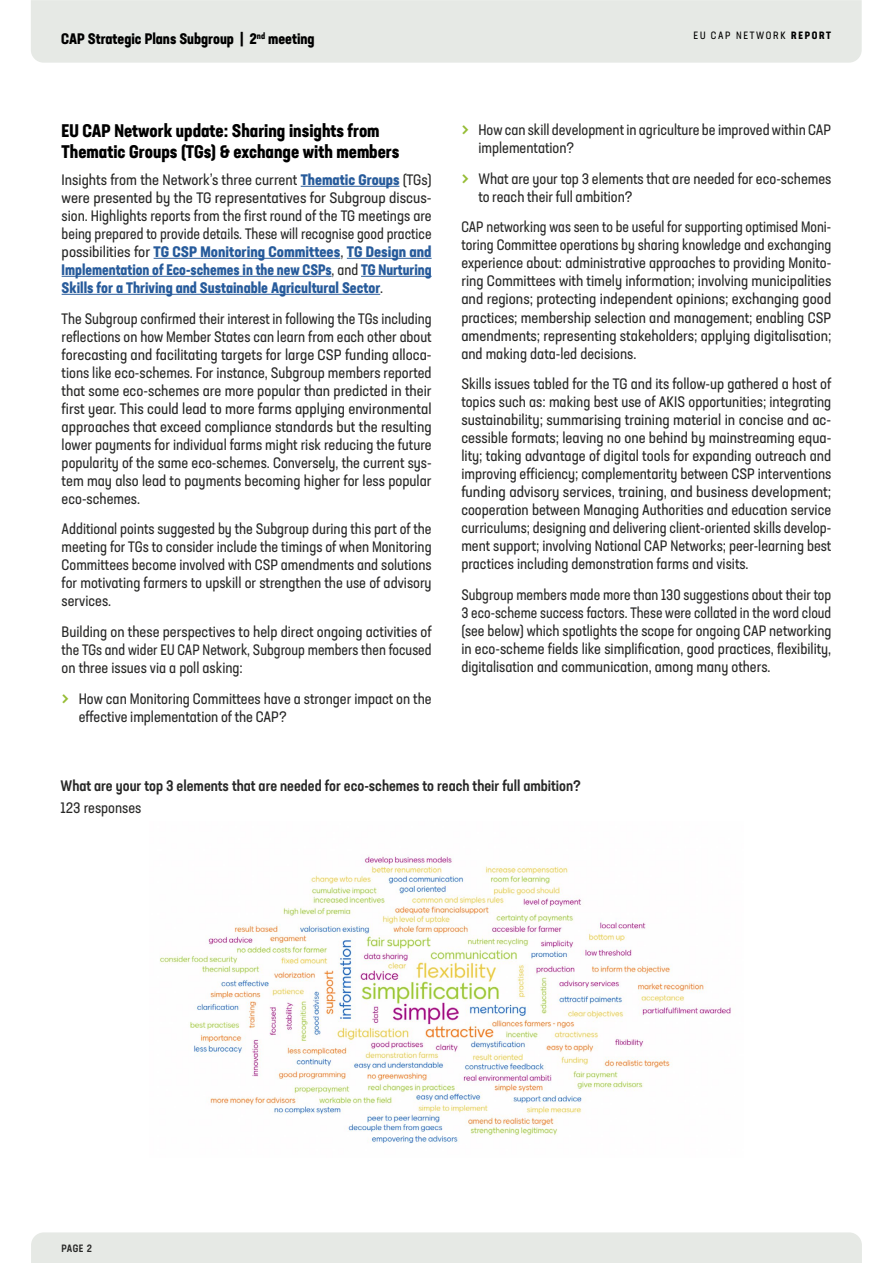
<style>
.page{position:relative;width:893px;height:1263px;background:#fff}
.page>*{position:absolute;margin:0;border:0;box-sizing:border-box;transform-origin:0 0}
.t1{font:700 condensed 18px/21px "Neusa Next Std";color:#000}
.t2{font:condensed 15px/18px "Neusa Next Std";color:#282827;text-align:justify}
.t3{font:condensed 15px/18px "Neusa Next Std";color:#282827;text-align:justify;scale:.96 1}
.t4{font:500 condensed 15px "Neusa Next Std";color:#282827}
.t5{font:700 condensed 15px "Neusa Next Std";color:#000}
.t6{font:condensed 10.5px "Neusa Next Std";letter-spacing:.16em;color:#000}
.t7{font:500 condensed 10.5px "Neusa Next Std";color:#282827}
.s1{font-weight:700}
.s2{font-weight:700;color:#275b9b}
.s3{font-size:22.5px;color:#95bc34}
</style>
<div class="page">
<div style="left:31px;top:0;width:831px;height:63px;background:#e6e9e5"></div>
<div style="left:31px;top:1232px;width:831px;height:31px;background:#e6e9e5"></div>
<hr style="left:301px;top:186px;width:98px;height:1px;background:#275b9b">
<hr style="left:154px;top:258px;width:186px;height:1px;background:#275b9b">
<hr style="left:347px;top:258px;width:85px;height:1px;background:#275b9b">
<hr style="left:62px;top:276px;width:270px;height:1px;background:#275b9b">
<hr style="left:361px;top:276px;width:71px;height:1px;background:#275b9b">
<hr style="left:62px;top:294px;width:318px;height:1px;background:#275b9b">
<img style="left:160px;top:855px;width:571px;height:289px">
<p class="t5" style="left:61px;top:29px;width:255px">CAP Strategic Plans Subgroup | 2<sup>nd</sup> meeting</p>
<p class="t6" style="left:693px;top:29px;width:139px">EU CAP NETWORK <span class="s1">REPORT</span></p>
<p class="t1" style="left:62px;top:120px;width:339px">EU CAP Network update: Sharing insights from<br>Thematic Groups (TGs) &amp; exchange with members</p>
<p class="t2" style="left:62px;top:170px;width:371px">Insights from the Network’s three current <span class="s2">Thematic Groups</span> (TGs) were presented by the TG representatives for Subgroup discus&shy;sion. Highlights reports from the first round of the TG meetings are being prepared to provide details. These will recognise good practice possibilities for <span class="s2">TG CSP Monitoring Committees</span>, <span class="s2">TG Design and Implementation of Eco-schemes in the new CSPs</span>, and <span class="s2">TG Nurturing Skills for a Thriving and Sustainable Agricultural Sector</span>.</p>
<p class="t2" style="left:62px;top:309px;width:371px">The Subgroup confirmed their interest in following the TGs including reflections on how Member States can learn from each other about forecasting and facilitating targets for large CSP funding alloca&shy;tions like eco-schemes. For instance, Subgroup members reported that some eco-schemes are more popular than predicted in their first year. This could lead to more farms applying environmental approaches that exceed compliance standards but the resulting lower payments for individual farms might risk reducing the future popularity of the same eco-schemes. Conversely, the current sys&shy;tem may also lead to payments becoming higher for less popular eco-schemes.</p>
<p class="t2" style="left:62px;top:520px;width:371px">Additional points suggested by the Subgroup during this part of the meeting for TGs to consider include the timings of when Monitoring Committees become involved with CSP amendments and solutions for motivating farmers to upskill or strengthen the use of advisory services.</p>
<p class="t2" style="left:62px;top:623px;width:371px">Building on these perspectives to help direct ongoing activities of the TGs and wider EU CAP Network, Subgroup members then focused on three issues via a poll asking:</p>
<p class="t2" style="left:79px;top:689px;width:354px;text-indent:-17px"><span class="s3">&gt;</span> How can Monitoring Committees have a stronger impact on the effective implementation of the CAP?</p>
<p class="t2" style="left:478px;top:120px;width:354px;text-indent:-17px"><span class="s3">&gt;</span> How can skill development in agriculture be improved within CAP implementation?</p>
<p class="t2" style="left:478px;top:169px;width:354px;text-indent:-17px"><span class="s3">&gt;</span> What are your top 3 elements that are needed for eco-schemes to reach their full ambition?</p>
<p class="t3" style="left:461px;top:218px;width:387px">CAP networking was seen to be useful for supporting optimised Moni&shy;toring Committee operations by sharing knowledge and exchanging experience about: administrative approaches to providing Monito&shy;ring Committees with timely information; involving municipalities and regions; protecting independent opinions; exchanging good practices; membership selection and management; enabling CSP amendments; representing stakeholders; applying digitalisation; and making data-led decisions.</p>
<p class="t2" style="left:461px;top:375px;width:371px">Skills issues tabled for the TG and its follow-up gathered a host of topics such as: making best use of AKIS opportunities; integrating sustainability; summarising training material in concise and ac&shy;cessible formats; leaving no one behind by mainstreaming equa&shy;lity; taking advantage of digital tools for expanding outreach and improving efficiency; complementarity between CSP interventions funding advisory services, training, and business development; cooperation between Managing Authorities and education service curriculums; designing and delivering client-oriented skills develop&shy;ment support; involving National CAP Networks; peer-learning best practices including demonstration farms and visits.</p>
<p class="t3" style="left:461px;top:586px;width:387px">Subgroup members made more than 130 suggestions about their top 3 eco-scheme success factors. These were collated in the word cloud (see below) which spotlights the scope for ongoing CAP networking in eco-scheme fields like simplification, good practices, flexibility, digitalisation and communication, among many others.</p>
<p class="t4" style="left:60px;top:776px;width:522px">What are your top 3 elements that are needed for eco-schemes to reach their full ambition?</p>
<p class="t2" style="left:60px;top:798px;width:82px">123 responses</p>
<p class="t7" style="left:61px;top:1242px;width:32px">PAGE 2</p>
</div>
